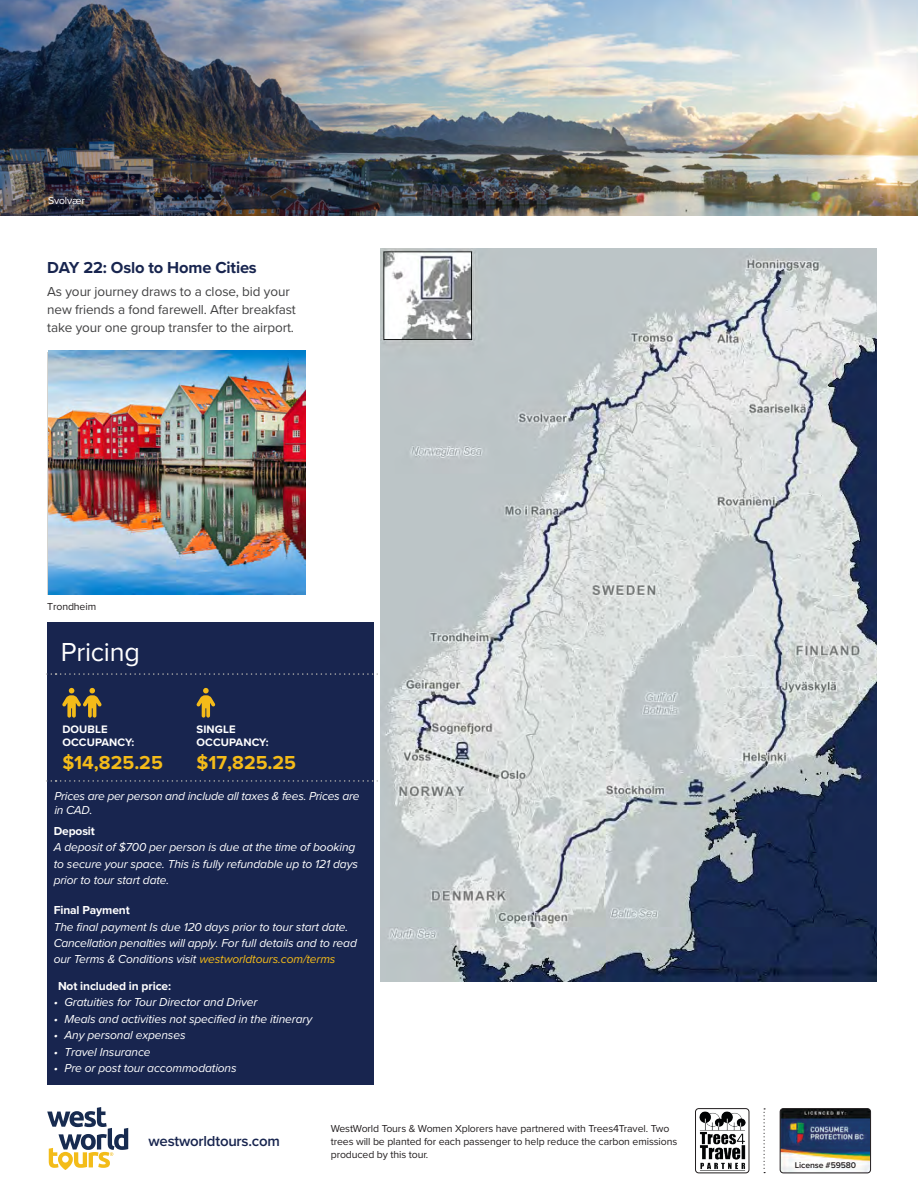
<style>
.page{position:relative;width:918px;height:1188px;background:#fff}
.page>*{position:absolute;margin:0;border:0;box-sizing:border-box;transform-origin:0 0}
.t1{font:27px "Proxima Nova";letter-spacing:-.01em;color:#fff}
.t2{font:700 19.5px "Proxima Nova";color:#f4bb19}
.t3{font:700 16.5px "Proxima Nova";letter-spacing:-.01em;color:#18254f}
.t4{font:600 15px "Proxima Nova";letter-spacing:-.015em;color:#18254f}
.t5{font:13.5px/18px "Proxima Nova";letter-spacing:-.01em;color:#414142}
.t6{font:italic 12px/16.5px "Proxima Nova";letter-spacing:-.01em;color:#fff}
.t7{font:700 12px "Proxima Nova";letter-spacing:-.01em;color:#fff}
.t8{font:700 11.25px/12.8px "Proxima Nova";letter-spacing:.01em;color:#fff}
.t9{font:10.5px/12.8px "Proxima Nova";letter-spacing:-.01em;color:#231f20}
.t10{font:10.5px "Proxima Nova";letter-spacing:-.01em;color:#fff}
.t11{font:600 8.7px "Proxima Nova";letter-spacing:-.015em;color:#231f20}
.s1{color:#f4bb19}
</style>
<div class="page">
<img style="left:0;top:0;width:918px;height:216px">
<img style="left:696px;top:1109px;width:53px;height:64px">
<div style="left:695px;top:1108px;width:54px;height:65px;border:1px solid #231f20;border-radius:3px"></div>
<svg style="left:47px;top:1107px;width:81px;height:63px"></svg>
<img style="left:48px;top:351px;width:257px;height:244px">
<img style="left:780px;top:1109px;width:91px;height:64px">
<div style="left:780px;top:1108px;width:91px;height:65px;border:1px solid #231f20;border-radius:3px"></div>
<svg style="left:764px;top:1108px;width:1px;height:65px"></svg>
<div style="left:47px;top:622px;width:327px;height:462px;background:#18254f"></div>
<svg style="left:47px;top:673px;width:331px;height:2px"></svg>
<svg style="left:47px;top:780px;width:331px;height:2px"></svg>
<svg style="left:196px;top:688px;width:19px;height:30px"></svg>
<svg style="left:62px;top:688px;width:40px;height:30px"></svg>
<img style="left:380px;top:248px;width:497px;height:734px">
<p class="t10" style="left:48px;top:193px;width:38px">Svolvær</p>
<h3 class="t3" style="left:47px;top:257px;width:211px">DAY 22: Oslo to Home Cities</h3>
<p class="t5" style="left:47px;top:282px;width:250px">As your journey draws to a close, bid your new friends a fond farewell. After breakfast take your one group transfer to the airport.</p>
<p class="t9" style="left:47px;top:600px;width:50px">Trondheim</p>
<h1 class="t1" style="left:61px;top:636px;width:81px">Pricing</h1>
<p class="t8" style="left:62px;top:723px;width:74px">DOUBLE<br>OCCUPANCY:</p>
<h2 class="t2" style="left:62px;top:748px;width:102px">$14,825.25</h2>
<p class="t8" style="left:197px;top:723px;width:74px">SINGLE<br>OCCUPANCY:</p>
<h2 class="t2" style="left:197px;top:748px;width:101px">$17,825.25</h2>
<p class="t6" style="left:54px;top:789px;width:307px;line-height:14.4px">Prices are per person and include all taxes &amp; fees. Prices are in CAD.</p>
<p class="t7" style="left:54px;top:823px;width:43px">Deposit</p>
<p class="t6" style="left:54px;top:839px;width:306px">A deposit of $700 per person is due at the time of booking to secure your space. This is fully refundable up to 121 days prior to tour start date.</p>
<p class="t7" style="left:54px;top:903px;width:78px">Final Payment</p>
<p class="t6" style="left:54px;top:919px;width:305px">The final payment Is due 120 days prior to tour start date.<br>Cancellation penalties will apply. For full details and to read our Terms &amp; Conditions visit <span class="s1">westworldtours.com/terms</span></p>
<p class="t7" style="left:58px;top:979px;width:115px">Not included in price:</p>
<p class="t6" style="left:54px;top:994px;width:205px">• Gratuities for Tour Director and Driver</p>
<p class="t6" style="left:54px;top:1011px;width:260px">• Meals and activities not specified in the itinerary</p>
<p class="t6" style="left:54px;top:1027px;width:133px">• Any personal expenses</p>
<p class="t6" style="left:54px;top:1044px;width:98px">• Travel Insurance</p>
<p class="t6" style="left:54px;top:1060px;width:184px">• Pre or post tour accommodations</p>
<p class="t4" style="left:148px;top:1132px;width:133px">westworldtours.com</p>
<p class="t9" style="left:331px;top:1122px;width:348px">WestWorld Tours &amp; Women Xplorers have partnered with Trees4Travel. Two trees will be planted for each passenger to help reduce the carbon emissions produced by this tour.</p>
<p class="t11" style="left:795px;top:1160px;width:63px">License #59580</p>
</div>
